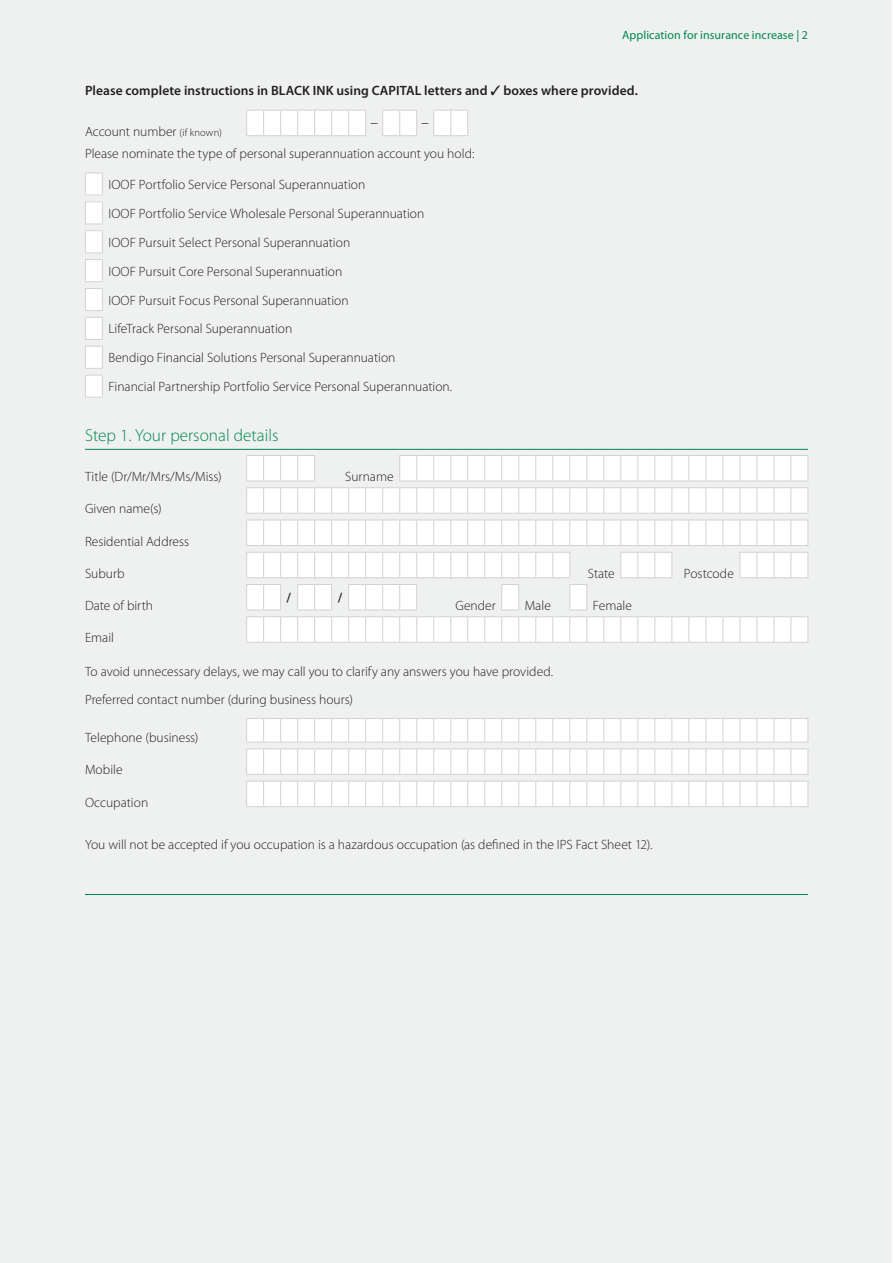
<style>
.page{position:relative;width:893px;height:1263px;background:#fff}
.page>*{position:absolute;margin:0;border:0;box-sizing:border-box;transform-origin:0 0}
.t1{font:300 17.25px "Myriad Pro";color:#008751}
.t2{font:300 13.5px/28.8px "Myriad Pro";color:#231f20}
.t3{font:600 13.5px "Myriad Pro";letter-spacing:.005em;color:#231f20}
.t4{font:12px "Myriad Pro";letter-spacing:.005em;color:#008751}
.s1{font-size:10.5px}
</style>
<div class="page">
<div style="left:0;top:0;width:892px;height:1263px;background:#eff0f0"></div>
<hr style="left:85px;top:449px;width:723px;height:1px;background:#008751">
<hr style="left:85px;top:894px;width:723px;height:1px;background:#008751">
<svg style="left:246px;top:110px;width:222px;height:26px"></svg>
<svg style="left:85px;top:173px;width:18px;height:80px"></svg>
<svg style="left:85px;top:259px;width:18px;height:23px"></svg>
<svg style="left:85px;top:288px;width:18px;height:23px"></svg>
<svg style="left:85px;top:317px;width:18px;height:23px"></svg>
<svg style="left:85px;top:346px;width:18px;height:23px"></svg>
<svg style="left:85px;top:375px;width:18px;height:23px"></svg>
<svg style="left:246px;top:455px;width:562px;height:59px"></svg>
<svg style="left:246px;top:520px;width:562px;height:26px"></svg>
<svg style="left:739px;top:552px;width:69px;height:26px"></svg>
<svg style="left:246px;top:552px;width:426px;height:26px"></svg>
<svg style="left:246px;top:584px;width:562px;height:59px"></svg>
<svg style="left:246px;top:718px;width:562px;height:57px"></svg>
<svg style="left:246px;top:781px;width:562px;height:26px"></svg>
<p class="t4" style="left:622px;top:27px;width:187px">Application for insurance increase | 2</p>
<p class="t3" style="left:85px;top:82px;width:554px">Please complete instructions in BLACK INK using CAPITAL letters and ✓ boxes where provided.</p>
<p class="t2" style="left:85px;top:117px;width:138px">Account number <span class="s1">(if known)</span></p>
<p class="t3" style="left:371px;top:109px;width:8px">_</p>
<p class="t3" style="left:422px;top:109px;width:8px">_</p>
<p class="t2" style="left:85px;top:139px;width:391px">Please nominate the type of personal superannuation account you hold:</p>
<p class="t2" style="left:108px;top:170px;width:345px">IOOF Portfolio Service Personal Superannuation<br>IOOF Portfolio Service Wholesale Personal Superannuation IOOF Pursuit Select Personal Superannuation<br>IOOF Pursuit Core Personal Superannuation<br>IOOF Pursuit Focus Personal Superannuation<br>LifeTrack Personal Superannuation<br>Bendigo Financial Solutions Personal Superannuation<br>Financial Partnership Portfolio Service Personal Superannuation.</p>
<p class="t1" style="left:85px;top:424px;width:195px">Step 1. Your personal details</p>
<p class="t2" style="left:85px;top:462px;width:138px">Title (Dr/Mr/Mrs/Ms/Miss)</p>
<p class="t2" style="left:345px;top:462px;width:50px">Surname</p>
<p class="t2" style="left:85px;top:494px;width:78px">Given name(s)</p>
<p class="t2" style="left:85px;top:526px;width:106px">Residential Address</p>
<p class="t2" style="left:85px;top:559px;width:41px">Suburb</p>
<p class="t2" style="left:588px;top:559px;width:28px">State</p>
<p class="t2" style="left:684px;top:559px;width:52px">Postcode</p>
<p class="t2" style="left:85px;top:591px;width:70px">Date of birth</p>
<p class="t3" style="left:287px;top:589px;width:6px">/</p>
<p class="t3" style="left:338px;top:589px;width:6px">/</p>
<p class="t2" style="left:455px;top:591px;width:42px">Gender</p>
<p class="t2" style="left:525px;top:591px;width:28px">Male</p>
<p class="t2" style="left:593px;top:591px;width:41px">Female</p>
<p class="t2" style="left:85px;top:623px;width:30px">Email</p>
<p class="t2" style="left:85px;top:657px;width:470px;line-height:28px">To avoid unnecessary delays, we may call you to clarify any answers you have provided.<br>Preferred contact number (during business hours)</p>
<p class="t2" style="left:85px;top:723px;width:115px">Telephone (business)</p>
<p class="t2" style="left:85px;top:755px;width:39px">Mobile</p>
<p class="t2" style="left:85px;top:788px;width:65px">Occupation</p>
<p class="t2" style="left:85px;top:829px;width:569px">You will not be accepted if you occupation is a hazardous occupation (as defined in the IPS Fact Sheet 12).</p>
</div>
